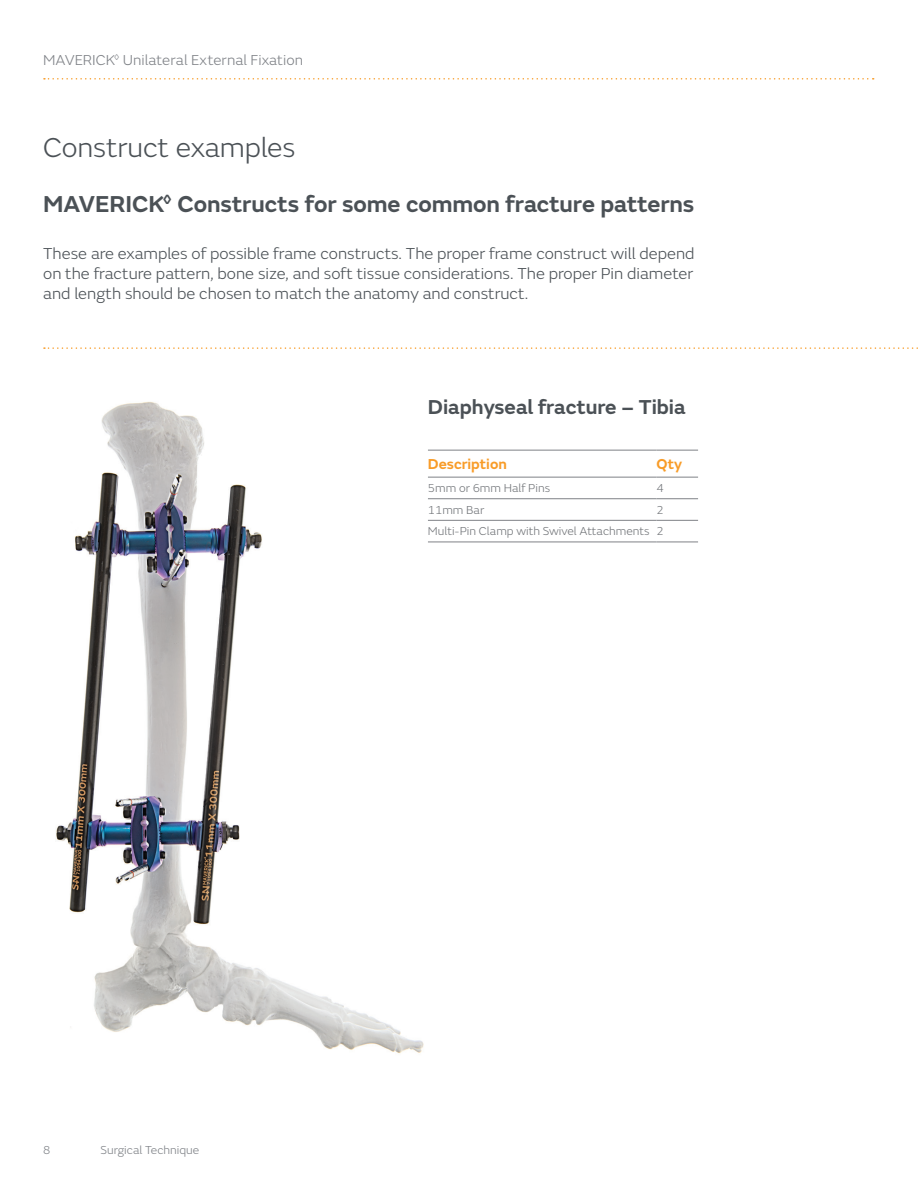
<style>
.page{position:relative;width:918px;height:1188px;background:#fff}
.page>*{position:absolute;margin:0;border:0;box-sizing:border-box;transform-origin:0 0}
.Orange_Paragraph_Hea{font:300 28.5px "SN Emeric";letter-spacing:-.005em;color:#4b5156}
.Orange_Paragraph_Hea-2{font:600 24px "SN Emeric";color:#4b5156}
.Subhead_14_16_8{font:600 21px "SN Emeric";color:#4b5156}
.Subhead_14_16_8-2{font:300 16.5px/19.8px "SN Emeric";color:#4b5156;text-align:justify}
.t1{font:300 15px "SN Emeric";letter-spacing:.005em;color:#7f8287}
.Reference_Descriptio{font:600 15px "SN Emeric";color:#f89c28}
.Table_Body{font:300 12px "SN Emeric";color:#73767a}
.t2{font:300 12px "SN Emeric";color:#7f8287}
</style>
<div class="page">
<svg style="left:44px;top:78px;width:830px;height:2px"></svg>
<img style="left:56px;top:401px;width:390px;height:653px">
<svg style="left:44px;top:347px;width:874px;height:2px"></svg>
<hr style="left:428px;top:450px;width:229px;height:1px;background:#7f8287">
<hr style="left:657px;top:450px;width:41px;height:1px;background:#7f8287">
<hr style="left:428px;top:477px;width:229px;height:1px;background:#7f8287">
<hr style="left:657px;top:477px;width:41px;height:1px;background:#7f8287">
<hr style="left:428px;top:498px;width:229px;height:1px;background:#7f8287">
<hr style="left:657px;top:498px;width:41px;height:1px;background:#7f8287">
<hr style="left:428px;top:520px;width:229px;height:1px;background:#7f8287">
<hr style="left:428px;top:542px;width:229px;height:1px;background:#7f8287">
<hr style="left:657px;top:520px;width:41px;height:1px;background:#7f8287">
<hr style="left:657px;top:542px;width:41px;height:1px;background:#7f8287">
<p class="t1" style="left:43px;top:51px;width:261px">MAVERICK<sup>◊</sup> Unilateral External Fixation</p>
<p class="Orange_Paragraph_Hea" style="left:43px;top:130px;width:254px">Construct examples</p>
<p class="Orange_Paragraph_Hea-2" style="left:43px;top:189px;width:653px">MAVERICK<sup>◊</sup> Constructs for some common fracture patterns</p>
<p class="Subhead_14_16_8-2" style="left:43px;top:243px;width:653px">These are examples of possible frame constructs. The proper frame construct will depend on the fracture pattern, bone size, and soft tissue considerations. The proper Pin diameter and length should be chosen to match the anatomy and construct.</p>
<p class="Subhead_14_16_8" style="left:428px;top:394px;width:259px">Diaphyseal fracture – Tibia</p>
<p class="Reference_Descriptio" style="left:428px;top:455px;width:80px">Description</p>
<p class="Reference_Descriptio" style="left:657px;top:455px;width:27px">Qty</p>
<p class="Table_Body" style="left:428px;top:481px;width:124px">5mm or 6mm Half Pins</p>
<p class="Table_Body" style="left:657px;top:481px;width:9px">4</p>
<p class="Table_Body" style="left:428px;top:502px;width:58px">11mm Bar</p>
<p class="Table_Body" style="left:657px;top:502px;width:9px">2</p>
<p class="Table_Body" style="left:428px;top:524px;width:223px">Multi-Pin Clamp with Swivel Attachments</p>
<p class="Table_Body" style="left:657px;top:524px;width:9px">2</p>
<p class="t2" style="left:43px;top:1142px;width:9px">8</p>
<p class="t2" style="left:101px;top:1142px;width:100px">Surgical Technique</p>
</div>
